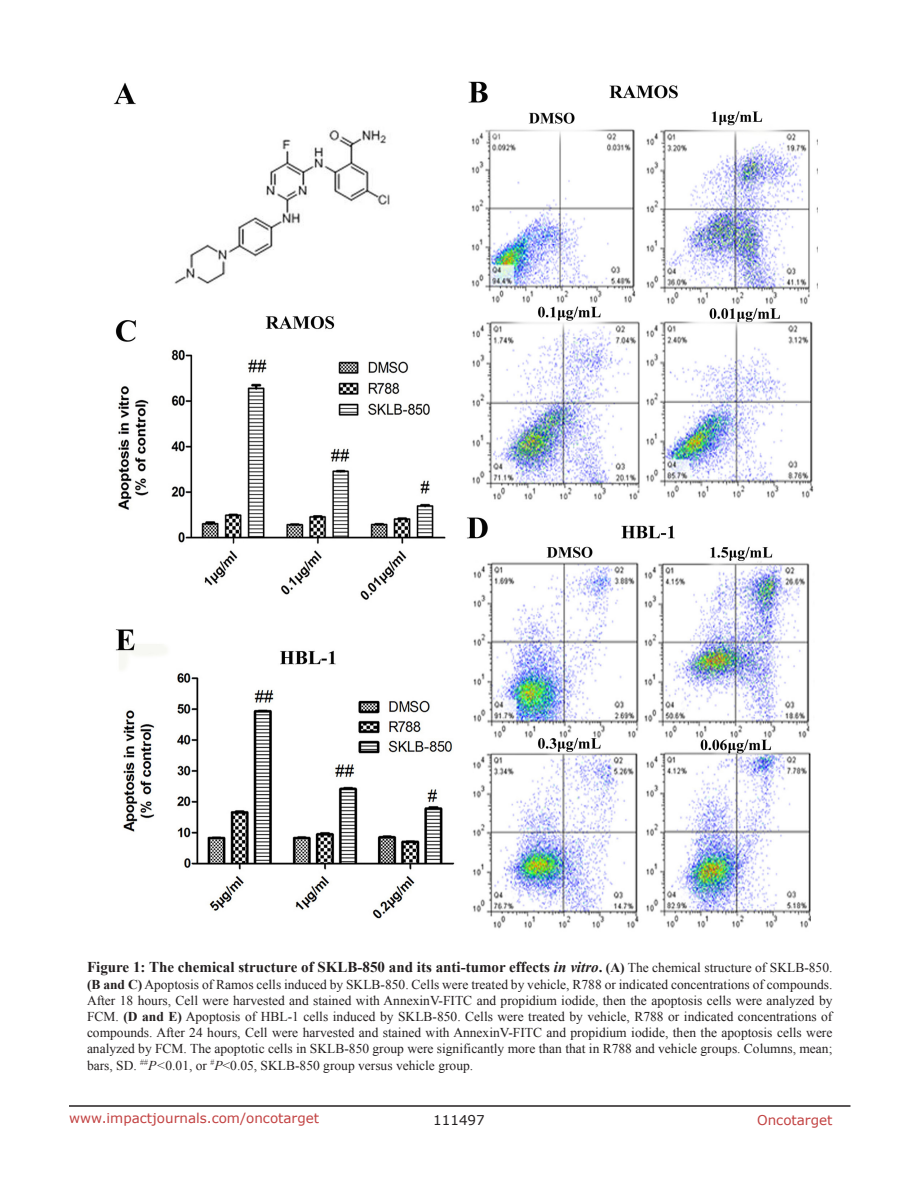
<style>
.page{position:relative;width:918px;height:1188px;background:#fff}
.page>*{position:absolute;margin:0;border:0;box-sizing:border-box;transform-origin:0 0}
.figuretext{font:700 15px "Times New Roman";color:#231f20}
.figuretext-2{font:13.5px/16.2px "Times New Roman";color:#231f20;text-align:justify}
.t1{font:13.5px "Verdana";color:#c24141}
.t2{font:13.5px "Verdana";color:#231f20}
.s1{font-style:italic}
.s2{font-size:13.5px}
.s3{font-weight:400;font-size:13.5px}
.s4{font-weight:700}
</style>
<div class="page">
<hr style="left:69px;top:1105px;width:781px;height:2px;background:#231f20">
<img style="left:113px;top:81px;width:705px;height:848px">
<p class="figuretext" style="left:87px;top:957px;width:747px">Figure 1: The chemical structure of SKLB-850 and its anti-tumor effects <span class="s1">in vitro</span>. <span class="s2">(A)</span> <span class="s3">The chemical structure of SKLB-850.</span></p>
<p class="figuretext-2" style="left:87px;top:976px;width:747px"><span class="s4">(B and C)</span> Apoptosis of Ramos cells induced by SKLB-850. Cells were treated by vehicle, R788 or indicated concentrations of compounds.<br>After 18 hours, Cell were harvested and stained with AnnexinV-FITC and propidium iodide, then the apoptosis cells were analyzed by FCM. <span class="s4">(D and E)</span> Apoptosis of HBL-1 cells induced by SKLB-850. Cells were treated by vehicle, R788 or indicated concentrations of compounds. After 24 hours, Cell were harvested and stained with AnnexinV-FITC and propidium iodide, then the apoptosis cells were analyzed by FCM. The apoptotic cells in SKLB-850 group were significantly more than that in R788 and vehicle groups. Columns, mean; bars, SD. <sup>##</sup><span class="s1">P&lt;</span>0.01, or <sup>#</sup><span class="s1">P</span>&lt;0.05, SKLB-850 group versus vehicle group.</p>
<p class="t1" style="left:69px;top:1109px;width:252px">www.impactjournals.com/oncotarget</p>
<p class="t2" style="left:433px;top:1111px;width:53px">111497</p>
<p class="t1" style="left:757px;top:1111px;width:77px">Oncotarget</p>
</div>
